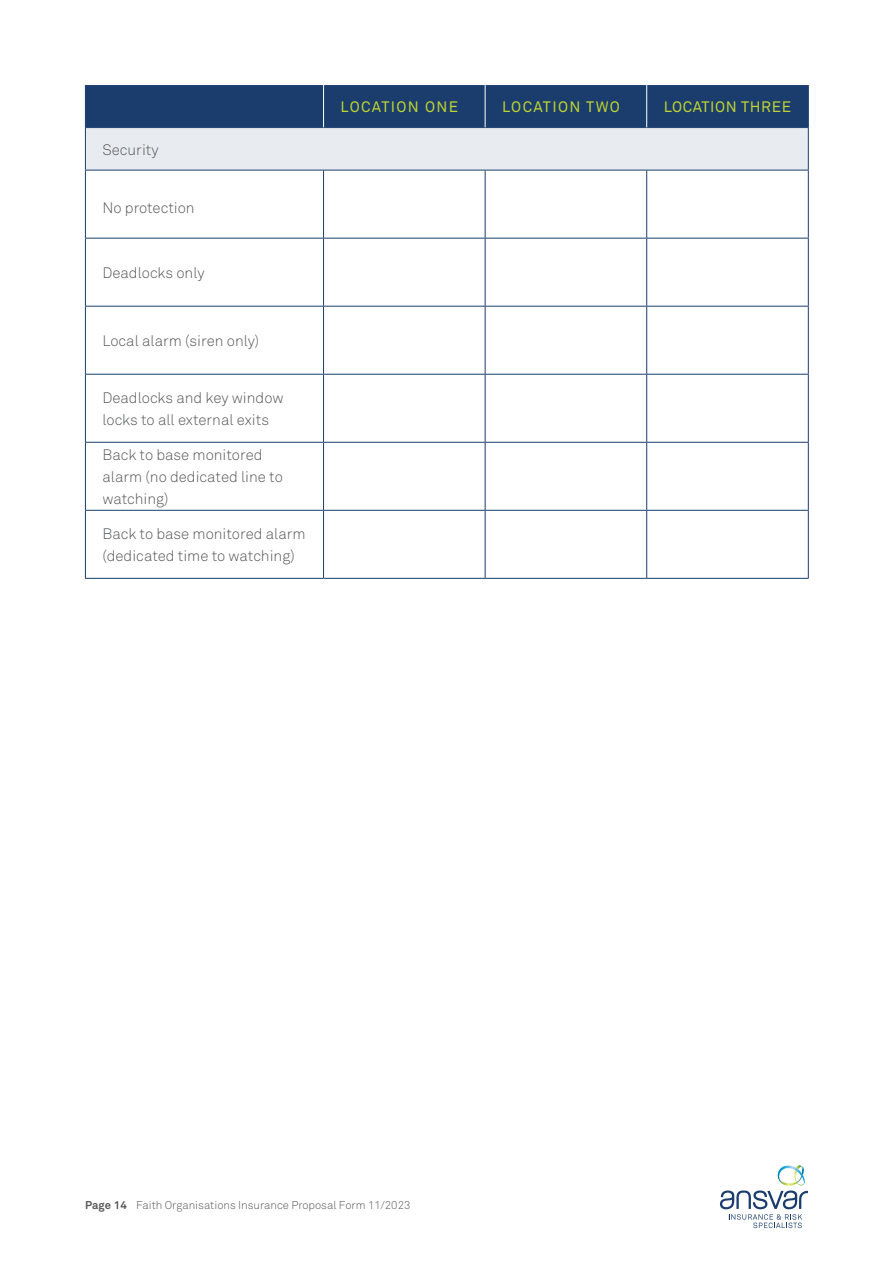
<style>
.page{position:relative;width:893px;height:1263px;background:#fff}
.page>*{position:absolute;margin:0;border:0;box-sizing:border-box;transform-origin:0 0}
.t1{font:15px/21.8px "Akkurat Light Pro";color:#58595b}
.t2{font:15px "Akkurat Pro";letter-spacing:.09em;color:#bfd430}
.t3{font:15px "Akkurat Pro";letter-spacing:.04em;color:#bfd430}
.t4{font:11.25px "Akkurat Light Pro";color:#58595b}
.s1{font-family:"Akkurat Pro";font-weight:700}
</style>
<div class="page">
<svg style="left:720px;top:1165px;width:88px;height:63px"></svg>
<div style="left:86px;top:85px;width:722px;height:42px;background:#1b3d6d"></div>
<div style="left:85px;top:128px;width:723px;height:42px;background:#e8ecf0"></div>
<svg style="left:86px;top:171px;width:722px;height:407px"></svg>
<hr style="left:85px;top:127px;width:239px;height:1px;background:#1b3d6d">
<hr style="left:324px;top:127px;width:161px;height:1px;background:#1b3d6d">
<hr style="left:485px;top:127px;width:162px;height:1px;background:#1b3d6d">
<hr style="left:647px;top:127px;width:162px;height:1px;background:#1b3d6d">
<hr style="left:85px;top:170px;width:239px;height:1px;background:#1b3d6d">
<hr style="left:324px;top:170px;width:161px;height:1px;background:#1b3d6d">
<hr style="left:485px;top:170px;width:162px;height:1px;background:#1b3d6d">
<hr style="left:647px;top:170px;width:162px;height:1px;background:#1b3d6d">
<hr style="left:85px;top:238px;width:239px;height:1px;background:#1b3d6d">
<hr style="left:324px;top:238px;width:161px;height:1px;background:#1b3d6d">
<hr style="left:485px;top:238px;width:162px;height:1px;background:#1b3d6d">
<hr style="left:647px;top:238px;width:162px;height:1px;background:#1b3d6d">
<hr style="left:323px;top:85px;width:1px;height:42px;background:#fff">
<hr style="left:485px;top:85px;width:1px;height:42px;background:#fff">
<hr style="left:646px;top:85px;width:1px;height:42px;background:#fff">
<hr style="left:808px;top:85px;width:1px;height:42px;background:#1b3d6d">
<hr style="left:85px;top:85px;width:1px;height:42px;background:#1b3d6d">
<hr style="left:85px;top:128px;width:1px;height:42px;background:#1b3d6d">
<hr style="left:85px;top:170px;width:1px;height:68px;background:#1b3d6d">
<hr style="left:85px;top:238px;width:1px;height:68px;background:#1b3d6d">
<hr style="left:85px;top:307px;width:1px;height:67px;background:#1b3d6d">
<hr style="left:85px;top:375px;width:1px;height:67px;background:#1b3d6d">
<hr style="left:85px;top:443px;width:1px;height:67px;background:#1b3d6d">
<hr style="left:85px;top:511px;width:1px;height:67px;background:#1b3d6d">
<hr style="left:808px;top:128px;width:1px;height:42px;background:#1b3d6d">
<hr style="left:323px;top:170px;width:1px;height:68px;background:#1b3d6d">
<hr style="left:485px;top:170px;width:1px;height:68px;background:#1b3d6d">
<hr style="left:646px;top:170px;width:1px;height:68px;background:#1b3d6d">
<hr style="left:808px;top:170px;width:1px;height:68px;background:#1b3d6d">
<hr style="left:323px;top:238px;width:1px;height:68px;background:#1b3d6d">
<hr style="left:485px;top:238px;width:1px;height:68px;background:#1b3d6d">
<hr style="left:646px;top:238px;width:1px;height:68px;background:#1b3d6d">
<hr style="left:808px;top:238px;width:1px;height:68px;background:#1b3d6d">
<hr style="left:323px;top:307px;width:1px;height:67px;background:#1b3d6d">
<hr style="left:485px;top:307px;width:1px;height:67px;background:#1b3d6d">
<hr style="left:646px;top:307px;width:1px;height:67px;background:#1b3d6d">
<hr style="left:808px;top:307px;width:1px;height:67px;background:#1b3d6d">
<hr style="left:323px;top:375px;width:1px;height:67px;background:#1b3d6d">
<hr style="left:485px;top:375px;width:1px;height:67px;background:#1b3d6d">
<hr style="left:646px;top:375px;width:1px;height:67px;background:#1b3d6d">
<hr style="left:808px;top:375px;width:1px;height:67px;background:#1b3d6d">
<hr style="left:323px;top:443px;width:1px;height:67px;background:#1b3d6d">
<hr style="left:485px;top:443px;width:1px;height:67px;background:#1b3d6d">
<hr style="left:646px;top:443px;width:1px;height:67px;background:#1b3d6d">
<hr style="left:808px;top:443px;width:1px;height:67px;background:#1b3d6d">
<hr style="left:323px;top:511px;width:1px;height:67px;background:#1b3d6d">
<hr style="left:485px;top:511px;width:1px;height:67px;background:#1b3d6d">
<hr style="left:646px;top:511px;width:1px;height:67px;background:#1b3d6d">
<hr style="left:808px;top:511px;width:1px;height:67px;background:#1b3d6d">
<hr style="left:85px;top:306px;width:239px;height:1px;background:#1b3d6d">
<hr style="left:324px;top:306px;width:161px;height:1px;background:#1b3d6d">
<hr style="left:485px;top:306px;width:162px;height:1px;background:#1b3d6d">
<hr style="left:647px;top:306px;width:162px;height:1px;background:#1b3d6d">
<hr style="left:85px;top:374px;width:239px;height:1px;background:#1b3d6d">
<hr style="left:324px;top:374px;width:161px;height:1px;background:#1b3d6d">
<hr style="left:485px;top:374px;width:162px;height:1px;background:#1b3d6d">
<hr style="left:647px;top:374px;width:162px;height:1px;background:#1b3d6d">
<hr style="left:85px;top:442px;width:239px;height:1px;background:#1b3d6d">
<hr style="left:324px;top:442px;width:161px;height:1px;background:#1b3d6d">
<hr style="left:485px;top:442px;width:162px;height:1px;background:#1b3d6d">
<hr style="left:647px;top:442px;width:162px;height:1px;background:#1b3d6d">
<hr style="left:85px;top:510px;width:239px;height:1px;background:#1b3d6d">
<hr style="left:324px;top:510px;width:161px;height:1px;background:#1b3d6d">
<hr style="left:485px;top:510px;width:162px;height:1px;background:#1b3d6d">
<hr style="left:647px;top:510px;width:162px;height:1px;background:#1b3d6d">
<hr style="left:85px;top:578px;width:239px;height:1px;background:#1b3d6d">
<hr style="left:324px;top:578px;width:161px;height:1px;background:#1b3d6d">
<hr style="left:485px;top:578px;width:162px;height:1px;background:#1b3d6d">
<hr style="left:647px;top:578px;width:162px;height:1px;background:#1b3d6d">
<p class="t1" style="left:102px;top:139px;width:58px">Security</p>
<p class="t1" style="left:102px;top:198px;width:94px">No protection</p>
<p class="t1" style="left:102px;top:262px;width:104px">Deadlocks only</p>
<p class="t1" style="left:102px;top:330px;width:158px">Local alarm (siren only)</p>
<p class="t1" style="left:102px;top:387px;width:183px">Deadlocks and key window locks to all external exits</p>
<p class="t1" style="left:102px;top:444px;width:182px">Back to base monitored alarm (no dedicated line to watching)</p>
<p class="t1" style="left:102px;top:523px;width:205px">Back to base monitored alarm (dedicated time to watching)</p>
<p class="t2" style="left:341px;top:98px;width:119px">LOCATION ONE</p>
<p class="t2" style="left:502px;top:98px;width:119px">LOCATION TWO</p>
<p class="t3" style="left:664px;top:98px;width:129px">LOCATION THREE</p>
<p class="t4" style="left:85px;top:1198px;width:327px"><span class="s1">Page 14</span> Faith Organisations Insurance Proposal Form 11/2023</p>
</div>
